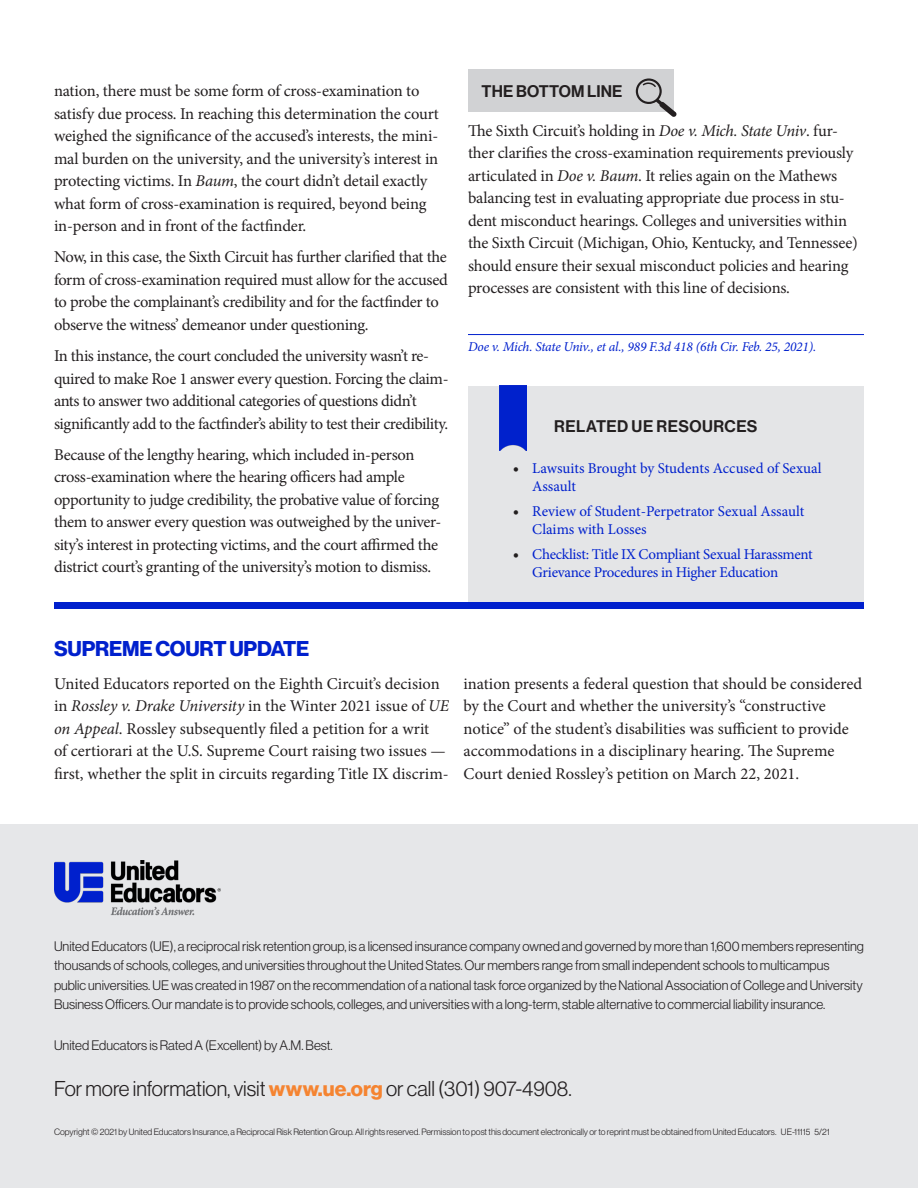
<style>
.page{position:relative;width:918px;height:1188px;background:#fff}
.page>*{position:absolute;margin:0;border:0;box-sizing:border-box;transform-origin:0 0}
.t1{font:21px "N Haas Grotesk DS Pro 45 Lt";color:#231f20}
.t2{font:21px "N Haas Grotesk DS Pro 75 Bd";letter-spacing:-.01em;color:#0020cd}
.t3{font:16.5px/22.5px "Minion Pro";letter-spacing:-.015em;color:#231f20}
.t4{font:16.5px "N Haas Grotesk DS Pro 65 Md";letter-spacing:.02em;color:#231f20}
.t5{font:15px/18px "Minion Pro";letter-spacing:-.015em;color:#0020cd}
.t6{font:13.5px/19.5px "N Haas Grotesk DS Pro 45 Lt";color:#231f20}
.t7{font:italic 13.5px "Minion Pro";letter-spacing:-.02em;color:#0020cd}
.t8{font:9px "N Haas Grotesk DS Pro 45 Lt";color:#231f20}
.s1{font-style:italic}
.s2{font-size:16.5px;color:#231f20}
.s3{font-family:"N Haas Grotesk DS Pro 75 Bd";color:#f58431}
</style>
<div class="page">
<div style="left:468px;top:69px;width:206px;height:42px;background:#d1d2d4"></div>
<svg style="left:636px;top:78px;width:41px;height:39px"></svg>
<div style="left:0;top:824px;width:918px;height:364px;background:#e6e7e9"></div>
<img style="left:54px;top:860px;width:167px;height:56px">
<hr style="left:468px;top:334px;width:396px;height:1px;background:#0020cd">
<div style="left:468px;top:386px;width:396px;height:220px;background:#e4e5e7"></div>
<div style="left:54px;top:603px;width:810px;height:6px;background:#0020cd"></div>
<div style="left:499px;top:386px;width:27px;height:64px;background:#0021cc"></div>
<p class="t3" style="left:54px;top:80px;width:386px">nation, there must be some form of cross-examination to satisfy due process. In reaching this determination the court weighed the significance of the accused’s interests, the mini&shy;mal burden on the university, and the university’s interest in protecting victims. In <span class="s1">Baum</span>, the court didn’t detail exactly what form of cross-examination is required, beyond being in-person and in front of the factfinder.</p>
<p class="t3" style="left:54px;top:246px;width:395px">Now, in this case, the Sixth Circuit has further clarified that the form of cross-examination required must allow for the accused to probe the complainant’s credibility and for the factfinder to observe the witness’ demeanor under questioning.</p>
<p class="t3" style="left:54px;top:345px;width:396px">In this instance, the court concluded the university wasn’t re&shy;quired to make Roe 1 answer every question. Forcing the claim&shy;ants to answer two additional categories of questions didn’t significantly add to the factfinder’s ability to test their credibility.</p>
<p class="t3" style="left:54px;top:443px;width:389px">Because of the lengthy hearing, which included in-person cross-examination where the hearing officers had ample opportunity to judge credibility, the probative value of forcing them to answer every question was outweighed by the univer&shy;sity’s interest in protecting victims, and the court affirmed the district court’s granting of the university’s motion to dismiss.</p>
<p class="t4" style="left:482px;top:82px;width:142px">THE BOTTOM LINE</p>
<p class="t3" style="left:468px;top:119px;width:391px">The Sixth Circuit’s holding in <span class="s1">Doe v. Mich. State Univ</span>. fur&shy;ther clarifies the cross-examination requirements previously articulated in <span class="s1">Doe v. Baum</span>. It relies again on the Mathews balancing test in evaluating appropriate due process in stu&shy;dent misconduct hearings. Colleges and universities within the Sixth Circuit (Michigan, Ohio, Kentucky, and Tennessee) should ensure their sexual misconduct policies and hearing processes are consistent with this line of decisions.</p>
<p class="t7" style="left:468px;top:337px;width:350px">Doe v. Mich. State Univ., et al., 989 F.3d 418 (6th Cir. Feb. 25, 2021).</p>
<p class="t4" style="left:554px;top:417px;width:205px">RELATED UE RESOURCES</p>
<p class="t5" style="left:532px;top:459px;width:291px;text-indent:-20px"><span class="s2">•</span> Lawsuits Brought by Students Accused of Sexual<br>Assault</p>
<p class="t5" style="left:532px;top:502px;width:273px;text-indent:-20px"><span class="s2">•</span> Review of Student-Perpetrator Sexual Assault<br>Claims with Losses</p>
<p class="t5" style="left:532px;top:545px;width:282px;text-indent:-20px"><span class="s2">•</span> Checklist: Title IX Compliant Sexual Harassment<br>Grievance Procedures in Higher Education</p>
<p class="t2" style="left:54px;top:636px;width:257px">SUPREME COURT UPDATE</p>
<p class="t3" style="left:54px;top:672px;width:397px">United Educators reported on the Eighth Circuit’s decision in <span class="s1">Rossley v. Drake University</span> in the Winter 2021 issue of <span class="s1">UE on Appeal</span>. Rossley subsequently filed a petition for a writ<br>of certiorari at the U.S. Supreme Court raising two issues — first, whether the split in circuits regarding Title IX discrim-</p>
<p class="t3" style="left:463px;top:672px;width:400px">ination presents a federal question that should be considered by the Court and whether the university’s “constructive notice” of the student’s disabilities was sufficient to provide accommodations in a disciplinary hearing. The Supreme Court denied Rossley’s petition on March 22, 2021.</p>
<p class="t6" style="left:54px;top:936px;width:812px">United Educators (UE), a reciprocal risk retention group, is a licensed insurance company owned and governed by more than 1,600 members representing thousands of schools, colleges, and universities throughout the United States. Our members range from small independent schools to multicampus public universities. UE was created in 1987 on the recommendation of a national task force organized by the National Association of College and University Business Officers. Our mandate is to provide schools, colleges, and universities with a long-term, stable alternative to commercial liability insurance.</p>
<p class="t6" style="left:54px;top:1036px;width:280px">United Educators is Rated A (Excellent) by A.M. Best.</p>
<p class="t1" style="left:54px;top:1077px;width:519px">For more information, visit <span class="s3">www.ue.org</span> or call (301) 907-4908.</p>
<p class="t8" style="left:54px;top:1127px;width:777px">Copyright © 2021 by United Educators Insurance, a Reciprocal Risk Retention Group. All rights reserved. Permission to post this document electronically or to reprint must be obtained from United Educators. UE-11115 5/21</p>
</div>
